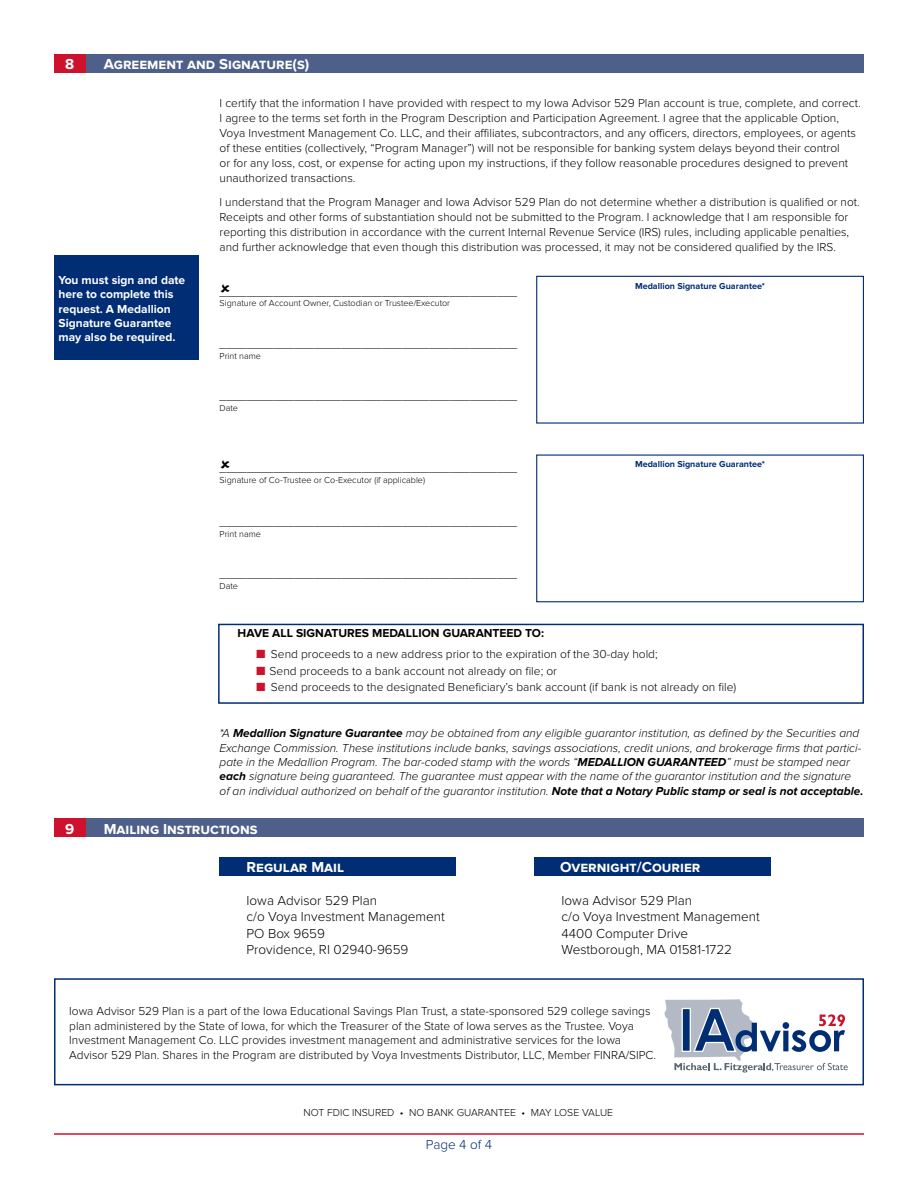
<style>
.page{position:relative;width:918px;height:1188px;background:#fff}
.page>*{position:absolute;margin:0;border:0;box-sizing:border-box;transform-origin:0 0}
.t1{font:700 15px "Proxima Nova";color:#fff}
.t2{font:300 13.5px "Proxima Nova";color:#000}
.t3{font:300 13.5px "Proxima Nova";color:#002d74}
.t4{font:300 12px/15px "Proxima Nova";color:#000}
.t5{font:italic 300 12px/14.4px "Proxima Nova";color:#000}
.t6{font:700 12px/14.4px "Proxima Nova";color:#fff}
.t7{font:700 12px "Proxima Nova";color:#000}
.t8{font:300 10.5px "Proxima Nova";color:#000}
.t9{font:300 9px "Proxima Nova";color:#000}
.t10{font:700 9px "Proxima Nova";color:#002d74}
.s1{font-family:"Times New Roman";font-weight:400;font-size:18px;color:#cd122d}
.s2{font-weight:700}
</style>
<div class="page">
<hr style="left:54px;top:1133px;width:810px;height:2px;background:#cd122d">
<div style="left:86px;top:54px;width:778px;height:18px;background:#4e5f89"></div>
<div style="left:54px;top:54px;width:32px;height:18px;background:#cd122d"></div>
<div style="left:536px;top:276px;width:328px;height:148px;border:1px solid #002d74"></div>
<div style="left:536px;top:454px;width:328px;height:148px;border:1px solid #002d74"></div>
<div style="left:54px;top:255px;width:144px;height:105px;background:#002d74"></div>
<div style="left:218px;top:624px;width:646px;height:80px;border:2px solid #002d74"></div>
<div style="left:86px;top:819px;width:778px;height:18px;background:#4e5f89"></div>
<div style="left:54px;top:819px;width:32px;height:18px;background:#cd122d"></div>
<div style="left:220px;top:857px;width:236px;height:19px;background:#002d74"></div>
<div style="left:535px;top:857px;width:236px;height:19px;background:#002d74"></div>
<svg style="left:664px;top:999px;width:184px;height:74px"></svg>
<div style="left:54px;top:978px;width:810px;height:107px;border:2px solid #002d74"></div>
<p class="t1" style="left:65px;top:55px;width:11px">8</p>
<p class="t1" style="left:104px;top:55px;width:207px">Agreement and Signature(s)</p>
<p class="t4" style="left:220px;top:96px;width:643px">I certify that the information I have provided with respect to my Iowa Advisor 529 Plan account is true, complete, and correct.<br>I agree to the terms set forth in the Program Description and Participation Agreement. I agree that the applicable Option, Voya Investment Management Co. LLC, and their affiliates, subcontractors, and any officers, directors, employees, or agents of these entities (collectively, “Program Manager”) will not be responsible for banking system delays beyond their control<br>or for any loss, cost, or expense for acting upon my instructions, if they follow reasonable procedures designed to prevent unauthorized transactions.</p>
<p class="t4" style="left:220px;top:195px;width:642px">I understand that the Program Manager and Iowa Advisor 529 Plan do not determine whether a distribution is qualified or not.<br>Receipts and other forms of substantiation should not be submitted to the Program. I acknowledge that I am responsible for reporting this distribution in accordance with the current Internal Revenue Service (IRS) rules, including applicable penalties, and further acknowledge that even though this distribution was processed, it may not be considered qualified by the IRS.</p>
<p class="t6" style="left:58px;top:273px;width:128px">You must sign and date here to complete this request. A Medallion<br>Signature Guarantee may also be required.</p>
<p class="t4" style="left:220px;top:284px;width:299px">____________________________________________</p>
<p class="t9" style="left:220px;top:298px;width:232px">Signature of Account Owner, Custodian or Trustee/Executor</p>
<p class="t4" style="left:220px;top:337px;width:299px">____________________________________________</p>
<p class="t9" style="left:220px;top:351px;width:43px">Print name</p>
<p class="t4" style="left:220px;top:389px;width:299px">____________________________________________</p>
<p class="t9" style="left:220px;top:403px;width:20px">Date</p>
<p class="t4" style="left:220px;top:460px;width:299px">____________________________________________</p>
<p class="t9" style="left:220px;top:474px;width:207px">Signature of Co-Trustee or Co-Executor (if applicable)</p>
<p class="t4" style="left:220px;top:514px;width:299px">____________________________________________</p>
<p class="t9" style="left:220px;top:528px;width:43px">Print name</p>
<p class="t4" style="left:220px;top:567px;width:299px">____________________________________________</p>
<p class="t9" style="left:220px;top:581px;width:20px">Date</p>
<p class="t10" style="left:635px;top:280px;width:132px">Medallion Signature Guarantee*</p>
<p class="t10" style="left:635px;top:459px;width:132px">Medallion Signature Guarantee*</p>
<p class="t7" style="left:238px;top:626px;width:308px">HAVE ALL SIGNATURES MEDALLION GUARANTEED TO:</p>
<p class="t4" style="left:256px;top:647px;width:404px"><span class="s1">■</span> Send proceeds to a new address prior to the expiration of the 30-day hold;</p>
<p class="t4" style="left:256px;top:664px;width:303px"><span class="s1">■</span> Send proceeds to a bank account not already on file; or</p>
<p class="t4" style="left:256px;top:680px;width:482px"><span class="s1">■</span> Send proceeds to the designated Beneficiary’s bank account (if bank is not already on file)</p>
<p class="t5" style="left:220px;top:726px;width:645px">*A <span class="s2">Medallion Signature Guarantee</span> may be obtained from any eligible guarantor institution, as defined by the Securities and Exchange Commission. These institutions include banks, savings associations, credit unions, and brokerage firms that partici&shy;pate in the Medallion Program. The bar‑coded stamp with the words “<span class="s2">MEDALLION GUARANTEED</span>” must be stamped near <span class="s2">each</span> signature being guaranteed. The guarantee must appear with the name of the guarantor institution and the signature of an individual authorized on behalf of the guarantor institution. <span class="s2">Note that a Notary Public stamp or seal is not acceptable.</span></p>
<p class="t1" style="left:65px;top:820px;width:11px">9</p>
<p class="t1" style="left:104px;top:820px;width:155px">Mailing Instructions</p>
<p class="t1" style="left:247px;top:859px;width:99px">Regular Mail</p>
<p class="t1" style="left:560px;top:859px;width:142px">Overnight/Courier</p>
<p class="t2" style="left:247px;top:893px;width:132px">Iowa Advisor 529 Plan</p>
<p class="t2" style="left:562px;top:893px;width:132px">Iowa Advisor 529 Plan</p>
<p class="t2" style="left:247px;top:909px;width:200px">c/o Voya Investment Management</p>
<p class="t2" style="left:562px;top:909px;width:200px">c/o Voya Investment Management</p>
<p class="t2" style="left:247px;top:925px;width:80px">PO Box 9659</p>
<p class="t2" style="left:562px;top:925px;width:128px">4400 Computer Drive</p>
<p class="t2" style="left:247px;top:942px;width:163px">Providence, RI 02940-9659</p>
<p class="t2" style="left:562px;top:942px;width:172px">Westborough, MA 01581-1722</p>
<p class="t4" style="left:69px;top:1004px;width:588px;line-height:14.4px">Iowa Advisor 529 Plan is a part of the Iowa Educational Savings Plan Trust, a state-sponsored 529 college savings plan administered by the State of Iowa, for which the Treasurer of the State of Iowa serves as the Trustee. Voya Investment Management Co. LLC provides investment management and administrative services for the Iowa Advisor 529 Plan. Shares in the Program are distributed by Voya Investments Distributor, LLC, Member FINRA/SIPC.</p>
<p class="t8" style="left:303px;top:1107px;width:311px">NOT FDIC INSURED • NO BANK GUARANTEE • MAY LOSE VALUE</p>
<p class="t3" style="left:426px;top:1137px;width:68px">Page 4 of 4</p>
</div>
